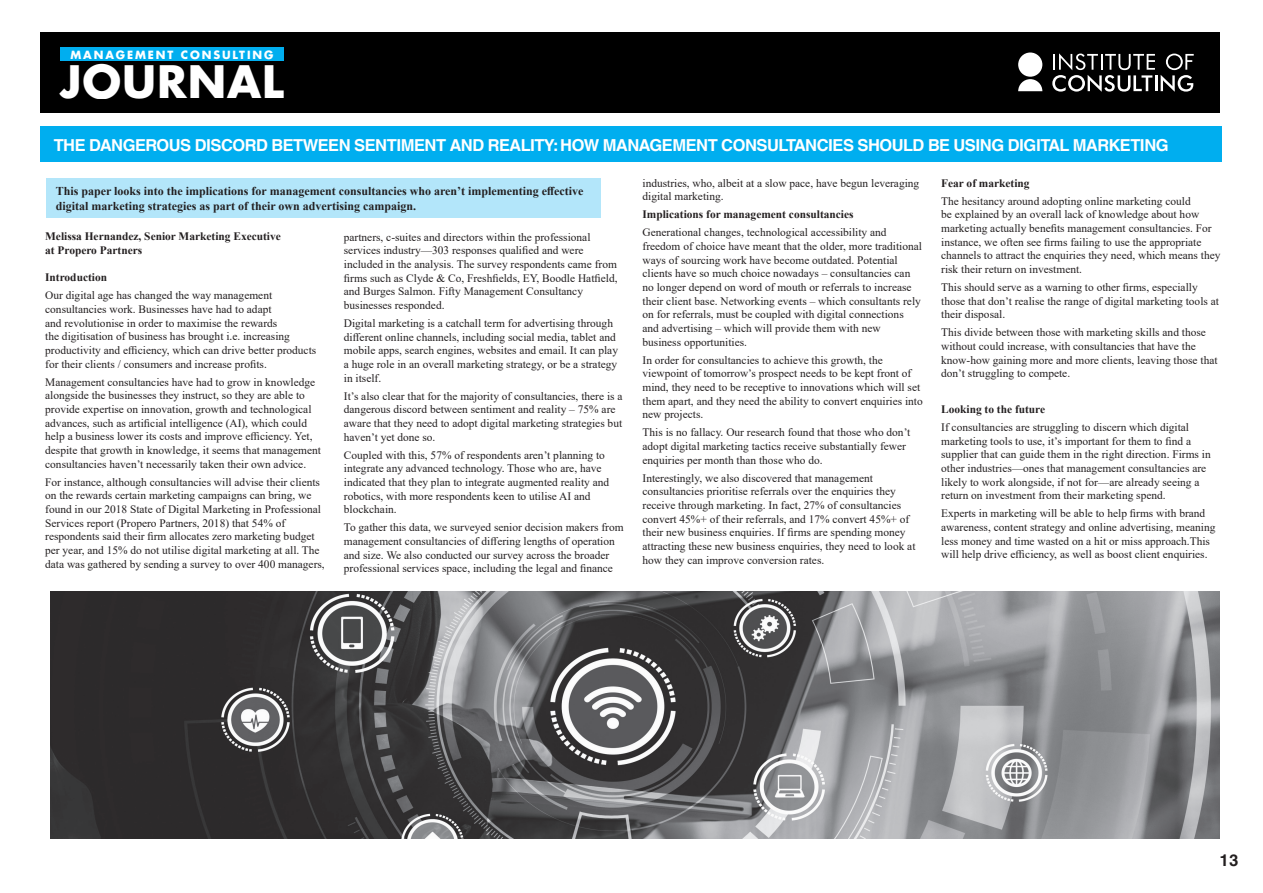
<style>
.page{position:relative;width:1263px;height:893px;background:#fff}
.page>*{position:absolute;margin:0;border:0;box-sizing:border-box;transform-origin:0 0}
.t1{font:700 43.8px "Futura LT";letter-spacing:.02em;color:#fff}
.t2{font:700 16.5px "Helvetica World";letter-spacing:-.03em;color:#fff}
.t3{font:700 16.5px "Helvetica World";color:#231f20}
.t4{font:700 12px/14.4px "Times New Roman";color:#231f20}
.t5{font:11.4px/13.6px "Times New Roman";color:#231f20}
.t6{font:700 11.4px/13.6px "Times New Roman";color:#231f20}
.t7{font:700 11.1px "Futura LT";letter-spacing:.17em;color:#fff}
</style>
<div class="page">
<div style="left:46px;top:179px;width:555px;height:39px;background:#b3e6fa"></div>
<div style="left:41px;top:32px;width:1179px;height:81px;background:#000"></div>
<div style="left:41px;top:126px;width:1181px;height:35px;background:#00aeef"></div>
<div style="left:1018px;top:53px;width:24px;height:24px;background:#fff;border-radius:50%"></div>
<svg style="left:1018px;top:79px;width:24px;height:12px"></svg>
<svg style="left:1052px;top:53px;width:103px;height:39px"></svg>
<hr style="left:1155px;top:75px;width:3px;height:16px;background:#fff">
<svg style="left:1161px;top:54px;width:33px;height:38px"></svg>
<div style="left:60px;top:47px;width:224px;height:14px;background:#00aeef"></div>
<img style="left:50px;top:591px;width:1169px;height:248px">
<p class="t7" style="left:70px;top:47px;width:204px">MANAGEMENT CONSULTING</p>
<p class="t1" style="left:60px;top:53px;width:225px">JOURNAL</p>
<p class="t2" style="left:54px;top:136px;width:1116px">THE DANGEROUS DISCORD BETWEEN SENTIMENT AND REALITY: HOW MANAGEMENT CONSULTANCIES SHOULD BE USING DIGITAL MARKETING</p>
<p class="t4" style="left:56px;top:184px;width:529px">This paper looks into the implications for management consultancies who aren’t implementing effective digital marketing strategies as part of their own advertising campaign.</p>
<p class="t6" style="left:45px;top:229px;width:237px">Melissa Hernandez, Senior Marketing Executive at Propero Partners</p>
<p class="t6" style="left:45px;top:270px;width:63px">Introduction</p>
<p class="t5" style="left:45px;top:288px;width:273px">Our digital age has changed the way management consultancies work. Businesses have had to adapt<br>and revolutionise in order to maximise the rewards<br>the digitisation of business has brought i.e. increasing productivity and efficiency, which can drive better products for their clients / consumers and increase profits.</p>
<p class="t5" style="left:45px;top:375px;width:277px">Management consultancies have had to grow in knowledge alongside the businesses they instruct, so they are able to provide expertise on innovation, growth and technological advances, such as artificial intelligence (AI), which could help a business lower its costs and improve efficiency. Yet, despite that growth in knowledge, it seems that management consultancies haven’t necessarily taken their own advice.</p>
<p class="t5" style="left:45px;top:475px;width:281px">For instance, although consultancies will advise their clients on the rewards certain marketing campaigns can bring, we found in our 2018 State of Digital Marketing in Professional Services report (Propero Partners, 2018) that 54% of respondents said their firm allocates zero marketing budget per year, and 15% do not utilise digital marketing at all. The data was gathered by sending a survey to over 400 managers,</p>
<p class="t5" style="left:344px;top:230px;width:275px">partners, c-suites and directors within the professional services industry—303 responses qualified and were included in the analysis. The survey respondents came from firms such as Clyde &amp; Co, Freshfields, EY, Boodle Hatfield, and Burges Salmon. Fifty Management Consultancy businesses responded.</p>
<p class="t5" style="left:344px;top:316px;width:276px">Digital marketing is a catchall term for advertising through different online channels, including social media, tablet and mobile apps, search engines, websites and email. It can play a huge role in an overall marketing strategy, or be a strategy in itself.</p>
<p class="t5" style="left:344px;top:389px;width:280px">It’s also clear that for the majority of consultancies, there is a dangerous discord between sentiment and reality – 75% are aware that they need to adopt digital marketing strategies but haven’t yet done so.</p>
<p class="t5" style="left:344px;top:447px;width:267px">Coupled with this, 57% of respondents aren’t planning to integrate any advanced technology. Those who are, have indicated that they plan to integrate augmented reality and robotics, with more respondents keen to utilise AI and blockchain.</p>
<p class="t5" style="left:344px;top:520px;width:281px">To gather this data, we surveyed senior decision makers from management consultancies of differing lengths of operation and size. We also conducted our survey across the broader professional services space, including the legal and finance</p>
<p class="t5" style="left:642px;top:176px;width:278px">industries, who, albeit at a slow pace, have begun leveraging digital marketing.</p>
<p class="t6" style="left:642px;top:207px;width:213px">Implications for management consultancies</p>
<p class="t5" style="left:642px;top:225px;width:281px">Generational changes, technological accessibility and freedom of choice have meant that the older, more traditional ways of sourcing work have become outdated. Potential clients have so much choice nowadays – consultancies can no longer depend on word of mouth or referrals to increase their client base. Networking events – which consultants rely on for referrals, must be coupled with digital connections and advertising – which will provide them with new business opportunities.</p>
<p class="t5" style="left:642px;top:353px;width:282px">In order for consultancies to achieve this growth, the viewpoint of tomorrow’s prospect needs to be kept front of mind, they need to be receptive to innovations which will set them apart, and they need the ability to convert enquiries into new projects.</p>
<p class="t5" style="left:642px;top:425px;width:269px">This is no fallacy. Our research found that those who don’t adopt digital marketing tactics receive substantially fewer enquiries per month than those who do.</p>
<p class="t5" style="left:642px;top:471px;width:274px">Interestingly, we also discovered that management consultancies prioritise referrals over the enquiries they receive through marketing. In fact, 27% of consultancies convert 45%+ of their referrals, and 17% convert 45%+ of their new business enquiries. If firms are spending money attracting these new business enquiries, they need to look at how they can improve conversion rates.</p>
<p class="t6" style="left:941px;top:176px;width:90px">Fear of marketing</p>
<p class="t5" style="left:941px;top:193px;width:281px">The hesitancy around adopting online marketing could<br>be explained by an overall lack of knowledge about how marketing actually benefits management consultancies. For instance, we often see firms failing to use the appropriate channels to attract the enquiries they need, which means they risk their return on investment.</p>
<p class="t5" style="left:941px;top:280px;width:279px">This should serve as a warning to other firms, especially those that don’t realise the range of digital marketing tools at their disposal.</p>
<p class="t5" style="left:941px;top:325px;width:278px">This divide between those with marketing skills and those without could increase, with consultancies that have the know-how gaining more and more clients, leaving those that don’t struggling to compete.</p>
<p class="t6" style="left:941px;top:402px;width:105px">Looking to the future</p>
<p class="t5" style="left:941px;top:420px;width:271px">If consultancies are struggling to discern which digital marketing tools to use, it’s important for them to find a supplier that can guide them in the right direction. Firms in other industries—ones that management consultancies are likely to work alongside, if not for—are already seeing a return on investment from their marketing spend.</p>
<p class="t5" style="left:941px;top:506px;width:276px">Experts in marketing will be able to help firms with brand awareness, content strategy and online advertising, meaning less money and time wasted on a hit or miss approach.This will help drive efficiency, as well as boost client enquiries.</p>
<p class="t3" style="left:1219px;top:850px;width:21px">13</p>
</div>
